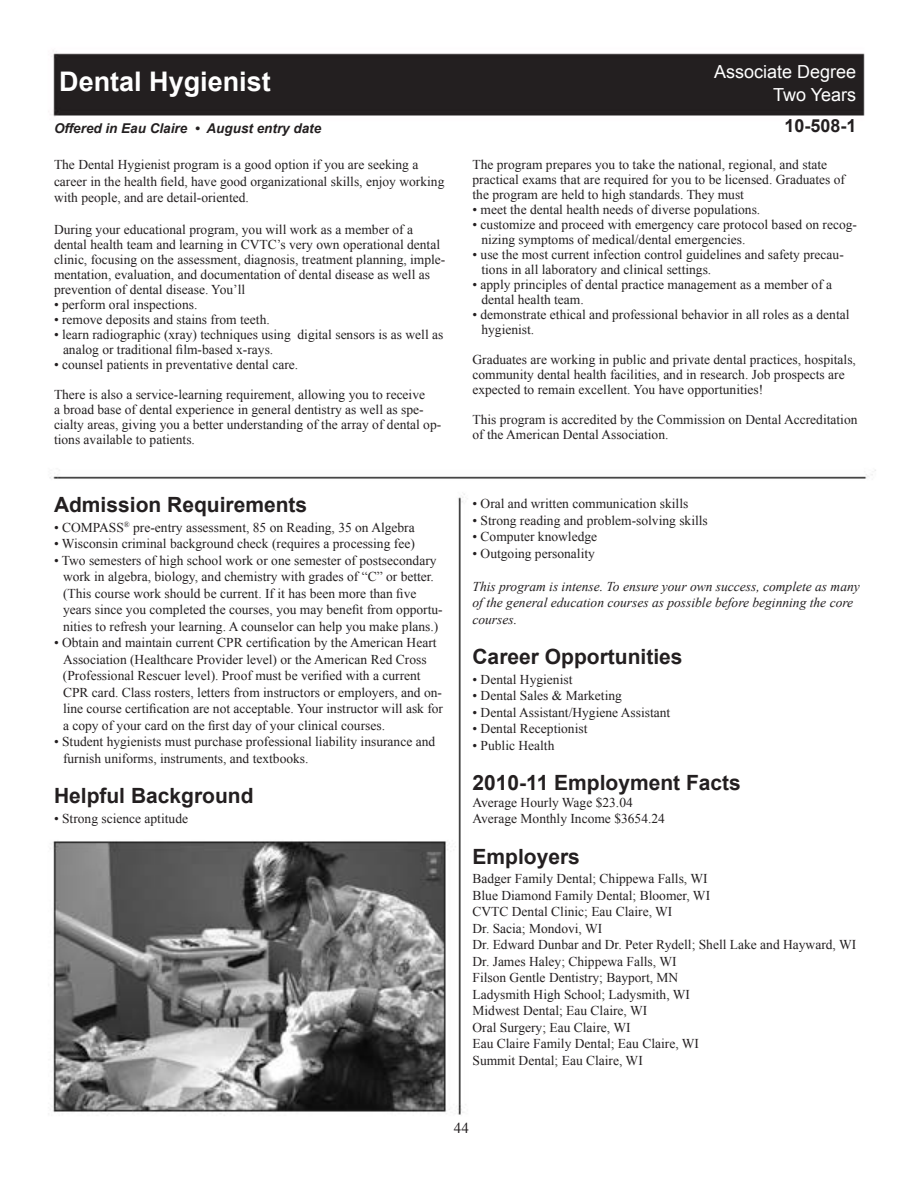
<style>
.page{position:relative;width:918px;height:1188px;background:#fff}
.page>*{position:absolute;margin:0;border:0;box-sizing:border-box;transform-origin:0 0}
.t1{font:700 27px "Arial";color:#fff}
.t2{font:700 21px "Arial";color:#231f20}
.t3{font:18px/22.5px "Arial";color:#fff;text-align:right}
.t4{font:700 18px "Arial";color:#231f20}
.t5{font:15px "Times New Roman";color:#231f20}
.t6{font:13.5px/16.5px "Times New Roman";color:#231f20}
.t7{font:italic 13.5px/16.5px "Times New Roman";color:#231f20}
.t8{font:italic 700 13.5px "Arial";color:#231f20}
</style>
<div class="page">
<img style="left:49px;top:50px;width:827px;height:1066px">
<p class="t1" style="left:59px;top:64px;width:213px">Dental Hygienist</p>
<p class="t8" style="left:54px;top:119px;width:269px">Offered in Eau Claire • August entry date</p>
<p class="t6" style="left:54px;top:156px;width:366px">The Dental Hygienist program is a good option if you are seeking a</p>
<p class="t6" style="left:54px;top:173px;width:392px">career in the health field, have good organizational skills, enjoy working</p>
<p class="t6" style="left:54px;top:189px;width:196px">with people, and are detail-oriented.</p>
<p class="t6" style="left:54px;top:222px;width:392px;line-height:15px">During your educational program, you will work as a member of a dental health team and learning in CVTC’s very own operational dental clinic, focusing on the assessment, diagnosis, treatment planning, imple&shy;mentation, evaluation, and documentation of dental disease as well as prevention of dental disease. You’ll</p>
<p class="t6" style="left:54px;top:296px;width:145px">• perform oral inspections.</p>
<p class="t6" style="left:54px;top:311px;width:217px">• remove deposits and stains from teeth.</p>
<p class="t6" style="left:63px;top:327px;width:382px;line-height:15px;text-indent:-9px">• learn radiographic (xray) techniques using digital sensors is as well as analog or traditional film-based x-rays.</p>
<p class="t6" style="left:54px;top:356px;width:246px">• counsel patients in preventative dental care.</p>
<p class="t6" style="left:54px;top:387px;width:373px;line-height:15px">There is also a service-learning requirement, allowing you to receive a broad base of dental experience in general dentistry as well as spe-</p>
<p class="t6" style="left:54px;top:417px;width:388px;line-height:15px">cialty areas, giving you a better understanding of the array of dental op&shy;tions available to patients.</p>
<p class="t2" style="left:54px;top:491px;width:255px">Admission Requirements</p>
<p class="t6" style="left:54px;top:519px;width:362px">• COMPASS<sup>®</sup> pre-entry assessment, 85 on Reading, 35 on Algebra</p>
<p class="t6" style="left:54px;top:535px;width:362px">• Wisconsin criminal background check (requires a processing fee)</p>
<p class="t6" style="left:63px;top:552px;width:381px;text-indent:-9px">• Two semesters of high school work or one semester of postsecondary work in algebra, biology, and chemistry with grades of “C” or better. (This course work should be current. If it has been more than five years since you completed the courses, you may benefit from opportu&shy;nities to refresh your learning. A counselor can help you make plans.)</p>
<p class="t6" style="left:54px;top:634px;width:384px">• Obtain and maintain current CPR certification by the American Heart</p>
<p class="t6" style="left:63px;top:651px;width:365px">Association (Healthcare Provider level) or the American Red Cross</p>
<p class="t6" style="left:63px;top:667px;width:359px">(Professional Rescuer level). Proof must be verified with a current</p>
<p class="t6" style="left:63px;top:684px;width:381px">CPR card. Class rosters, letters from instructors or employers, and on-</p>
<p class="t6" style="left:63px;top:700px;width:382px">line course certification are not acceptable. Your instructor will ask for a copy of your card on the first day of your clinical courses.</p>
<p class="t6" style="left:63px;top:733px;width:374px;text-indent:-9px">• Student hygienists must purchase professional liability insurance and furnish uniforms, instruments, and textbooks.</p>
<p class="t2" style="left:54px;top:782px;width:201px">Helpful Background</p>
<p class="t6" style="left:54px;top:810px;width:136px">• Strong science aptitude</p>
<p class="t3" style="left:714px;top:61px;width:144px">Associate Degree<br>Two Years</p>
<p class="t4" style="left:784px;top:114px;width:74px">10-508-1</p>
<p class="t6" style="left:472px;top:156px;width:356px">The program prepares you to take the national, regional, and state</p>
<p class="t6" style="left:472px;top:171px;width:374px">practical exams that are required for you to be licensed. Graduates of</p>
<p class="t6" style="left:472px;top:186px;width:273px">the program are held to high standards. They must</p>
<p class="t6" style="left:472px;top:201px;width:289px">• meet the dental health needs of diverse populations.</p>
<p class="t6" style="left:481px;top:217px;width:377px;line-height:15px;text-indent:-9px">• customize and proceed with emergency care protocol based on recog&shy;nizing symptoms of medical/dental emergencies.</p>
<p class="t6" style="left:481px;top:247px;width:363px;line-height:15px;text-indent:-9px">• use the most current infection control guidelines and safety precau&shy;tions in all laboratory and clinical settings.</p>
<p class="t6" style="left:472px;top:276px;width:361px">• apply principles of dental practice management as a member of a</p>
<p class="t6" style="left:481px;top:291px;width:104px">dental health team.</p>
<p class="t6" style="left:472px;top:306px;width:379px">• demonstrate ethical and professional behavior in all roles as a dental</p>
<p class="t6" style="left:481px;top:321px;width:54px">hygienist.</p>
<p class="t6" style="left:472px;top:352px;width:385px;line-height:15px">Graduates are working in public and private dental practices, hospitals, community dental health facilities, and in research. Job prospects are</p>
<p class="t6" style="left:472px;top:381px;width:292px">expected to remain excellent. You have opportunities!</p>
<p class="t6" style="left:472px;top:412px;width:387px;line-height:15px">This program is accredited by the Commission on Dental Accreditation of the American Dental Association.</p>
<p class="t6" style="left:472px;top:495px;width:217px">• Oral and written communication skills</p>
<p class="t6" style="left:472px;top:512px;width:237px">• Strong reading and problem-solving skills</p>
<p class="t6" style="left:472px;top:528px;width:126px">• Computer knowledge</p>
<p class="t6" style="left:472px;top:545px;width:124px">• Outgoing personality</p>
<p class="t7" style="left:472px;top:578px;width:389px">This program is intense. To ensure your own success, complete as many of the general education courses as possible before beginning the core courses.</p>
<p class="t2" style="left:472px;top:643px;width:212px">Career Opportunities</p>
<p class="t6" style="left:472px;top:671px;width:101px">• Dental Hygienist</p>
<p class="t6" style="left:472px;top:687px;width:151px">• Dental Sales &amp; Marketing</p>
<p class="t6" style="left:472px;top:704px;width:199px">• Dental Assistant/Hygiene Assistant</p>
<p class="t6" style="left:472px;top:720px;width:116px">• Dental Receptionist</p>
<p class="t6" style="left:472px;top:737px;width:83px">• Public Health</p>
<p class="t2" style="left:472px;top:769px;width:270px">2010-11 Employment Facts</p>
<p class="t6" style="left:472px;top:794px;width:194px">Average Hourly Wage $23.04<br>Average Monthly Income $3654.24</p>
<p class="t2" style="left:472px;top:842px;width:109px">Employers</p>
<p class="t6" style="left:472px;top:870px;width:385px">Badger Family Dental; Chippewa Falls, WI<br>Blue Diamond Family Dental; Bloomer, WI<br>CVTC Dental Clinic; Eau Claire, WI<br>Dr. Sacia; Mondovi, WI<br>Dr. Edward Dunbar and Dr. Peter Rydell; Shell Lake and Hayward, WI Dr. James Haley; Chippewa Falls, WI<br>Filson Gentle Dentistry; Bayport, MN<br>Ladysmith High School; Ladysmith, WI<br>Midwest Dental; Eau Claire, WI</p>
<p class="t6" style="left:472px;top:1019px;width:160px">Oral Surgery; Eau Claire, WI</p>
<p class="t6" style="left:472px;top:1035px;width:228px">Eau Claire Family Dental; Eau Claire, WI<br>Summit Dental; Eau Claire, WI</p>
<p class="t5" style="left:454px;top:1118px;width:16px">44</p>
</div>
